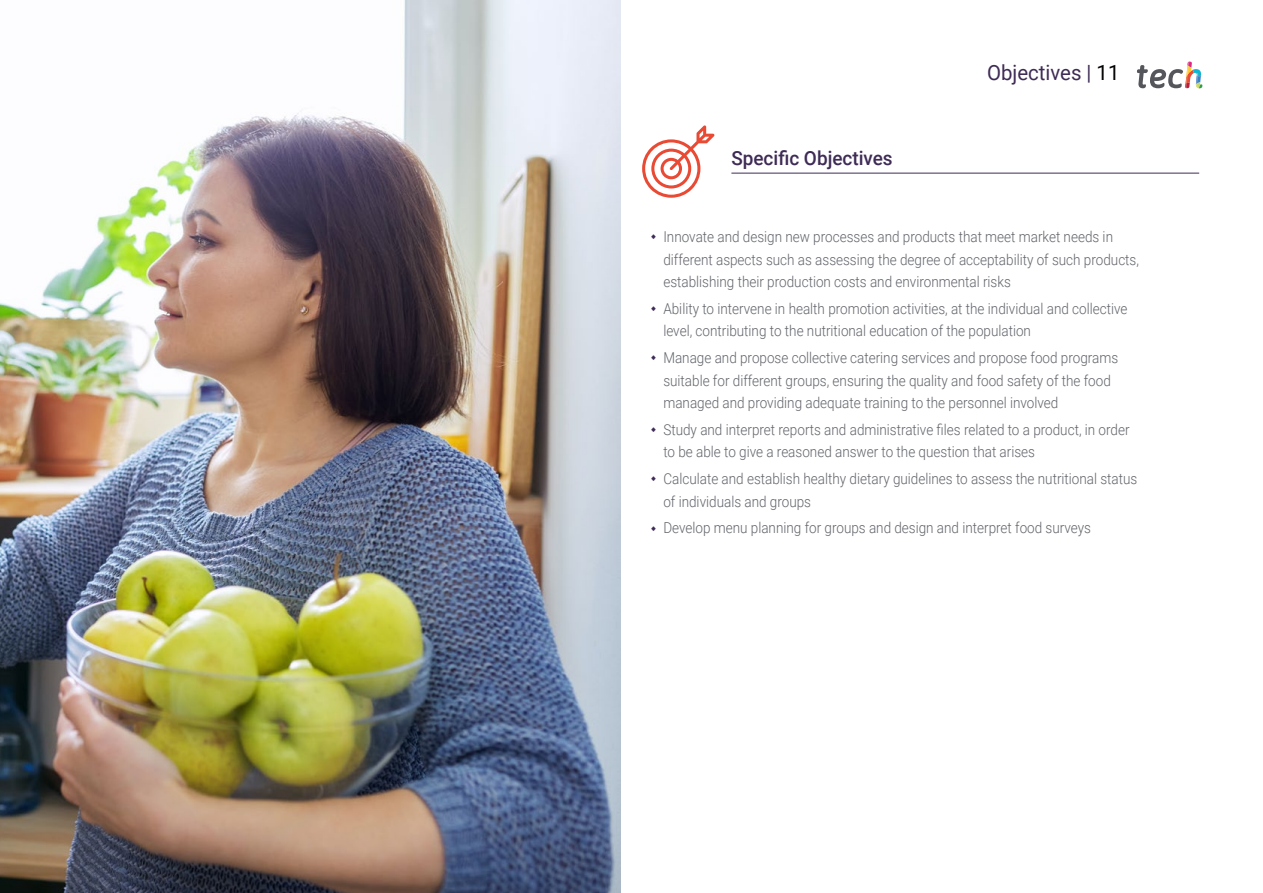
<style>
.page{position:relative;width:1263px;height:893px;background:#fff}
.page>*{position:absolute;margin:0;border:0;box-sizing:border-box;transform-origin:0 0}
.t1{font:21px "Roboto";color:#3e2b56}
.t2{font:500 19.5px "Roboto";color:#3e2b56}
.t3{font:300 15px/22.5px "Roboto";color:#61646a;scale:.9 1}
.s1{color:#3d2b56}
.s2{color:#000}
</style>
<div class="page">
<hr style="left:731px;top:173px;width:468px;height:1px;background:#3e2b56">
<svg style="left:642px;top:125px;width:72px;height:73px"></svg>
<img style="left:0;top:0;width:621px;height:893px">
<svg style="left:1137px;top:62px;width:65px;height:27px"></svg>
<h2 class="t2" style="left:731px;top:144px;width:163px">Specific Objectives</h2>
<h1 class="t1" style="left:987px;top:57px;width:134px">Objectives <span class="s1">|</span> <span class="s2">11</span></h1>
<p class="t3" style="left:663px;top:225px;width:530px">Innovate and design new processes and products that meet market needs in different aspects such as assessing the degree of acceptability of such products, establishing their production costs and environmental risks</p>
<p class="t3" style="left:663px;top:297px;width:517px">Ability to intervene in health promotion activities, at the individual and collective level, contributing to the nutritional education of the population</p>
<p class="t3" style="left:663px;top:346px;width:507px">Manage and propose collective catering services and propose food programs suitable for different groups, ensuring the quality and food safety of the food managed and providing adequate training to the personnel involved</p>
<p class="t3" style="left:663px;top:418px;width:519px">Study and interpret reports and administrative files related to a product, in order to be able to give a reasoned answer to the question that arises</p>
<p class="t3" style="left:663px;top:467px;width:528px">Calculate and establish healthy dietary guidelines to assess the nutritional status of individuals and groups</p>
<p class="t3" style="left:663px;top:516px;width:477px">Develop menu planning for groups and design and interpret food surveys</p>
</div>
